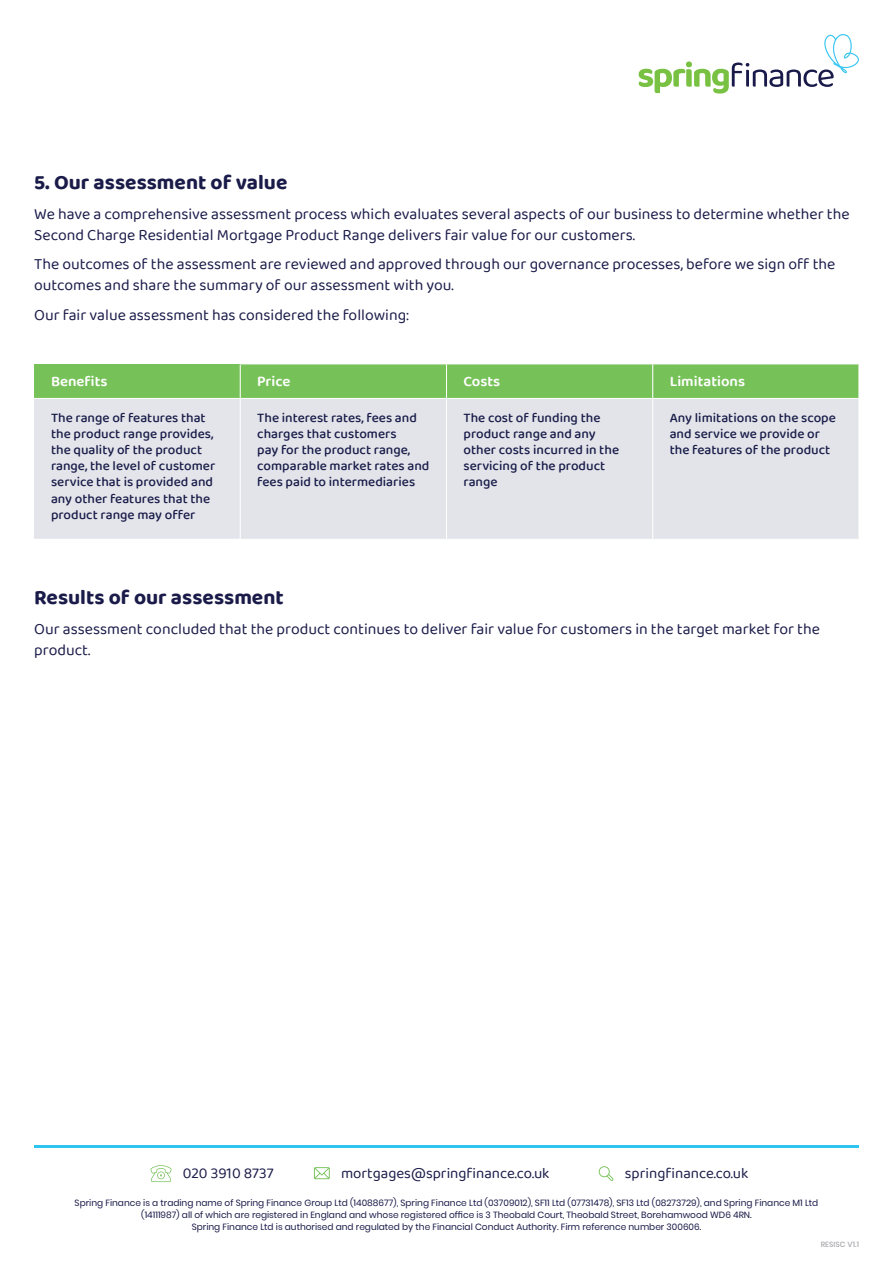
<style>
.page{position:relative;width:893px;height:1263px;background:#fff}
.page>*{position:absolute;margin:0;border:0;box-sizing:border-box;transform-origin:0 0}
.t1{font:700 21px "Baloo Chettan 2";color:#1a1b49}
.t2{font:15.75px/21px "Baloo Chettan 2";color:#1a1b49}
.t3{font:15px "Baloo Chettan 2";color:#1a1b49}
.t4{font:600 15px "Baloo Chettan 2";color:#fff}
.t5{font:500 13.5px/16.2px "Baloo Chettan 2";color:#191c49}
.t6{font:9px/12px "Poppins";color:#1a1b49;text-align:center}
.t7{font:500 7.5px "Poppins";letter-spacing:.01em;color:#a8a9ad}
</style>
<div class="page">
<hr style="left:34px;top:1145px;width:825px;height:3px;background:#2ec4f0">
<svg style="left:639px;top:34px;width:220px;height:60px"></svg>
<svg style="left:314px;top:1167px;width:16px;height:12px"></svg>
<svg style="left:599px;top:1166px;width:14px;height:15px"></svg>
<div style="left:34px;top:364px;width:206px;height:34px;background:#76c258"></div>
<div style="left:241px;top:364px;width:617px;height:34px;background:#76c258"></div>
<div style="left:34px;top:398px;width:206px;height:141px;background:#e4e5ea"></div>
<div style="left:241px;top:399px;width:617px;height:140px;background:#e2e4e9"></div>
<hr style="left:446px;top:364px;width:1px;height:34px;background:#fff">
<hr style="left:652px;top:364px;width:1px;height:34px;background:#fff">
<hr style="left:446px;top:399px;width:1px;height:140px;background:#fff">
<hr style="left:652px;top:399px;width:1px;height:140px;background:#fff">
<hr style="left:34px;top:398px;width:206px;height:1px;background:#fff">
<svg style="left:150px;top:1165px;width:22px;height:17px"></svg>
<h1 class="t1" style="left:34px;top:167px;width:255px">5. Our assessment of value</h1>
<p class="t2" style="left:34px;top:203px;width:817px">We have a comprehensive assessment process which evaluates several aspects of our business to determine whether the<br>Second Charge Residential Mortgage Product Range delivers fair value for our customers.</p>
<p class="t2" style="left:34px;top:253px;width:803px">The outcomes of the assessment are reviewed and approved through our governance processes, before we sign off the outcomes and share the summary of our assessment with you.</p>
<p class="t2" style="left:34px;top:304px;width:376px">Our fair value assessment has considered the following:</p>
<p class="t4" style="left:51px;top:371px;width:58px">Benefits</p>
<p class="t4" style="left:257px;top:371px;width:35px">Price</p>
<p class="t4" style="left:463px;top:371px;width:38px">Costs</p>
<p class="t4" style="left:670px;top:371px;width:77px">Limitations</p>
<p class="t5" style="left:51px;top:409px;width:166px">The range of features that the product range provides, the quality of the product range, the level of customer service that is provided and any other features that the product range may offer</p>
<p class="t5" style="left:257px;top:409px;width:174px">The interest rates, fees and charges that customers<br>pay for the product range, comparable market rates and fees paid to intermediaries</p>
<p class="t5" style="left:463px;top:409px;width:157px">The cost of funding the product range and any other costs incurred in the servicing of the product range</p>
<p class="t5" style="left:670px;top:409px;width:168px">Any limitations on the scope and service we provide or the features of the product</p>
<h1 class="t1" style="left:34px;top:582px;width:251px">Results of our assessment</h1>
<p class="t2" style="left:34px;top:618px;width:787px">Our assessment concluded that the product continues to deliver fair value for customers in the target market for the product.</p>
<p class="t3" style="left:183px;top:1163px;width:92px">020 3910 8737</p>
<p class="t3" style="left:341px;top:1163px;width:210px">mortgages@springfinance.co.uk</p>
<p class="t3" style="left:625px;top:1163px;width:125px">springfinance.co.uk</p>
<p class="t6" style="left:75px;top:1197px;width:745px">Spring Finance is a trading name of Spring Finance Group Ltd (14088677), Spring Finance Ltd (03709012), SF11 Ltd (07731478), SF13 Ltd (08273729), and Spring Finance M1 Ltd (14111987) all of which are registered in England and whose registered office is 3 Theobald Court, Theobald Street, Borehamwood WD6 4RN.<br>Spring Finance Ltd is authorised and regulated by the Financial Conduct Authority. Firm reference number 300606.</p>
<p class="t7" style="left:821px;top:1240px;width:40px">RESISC V1.1</p>
</div>
